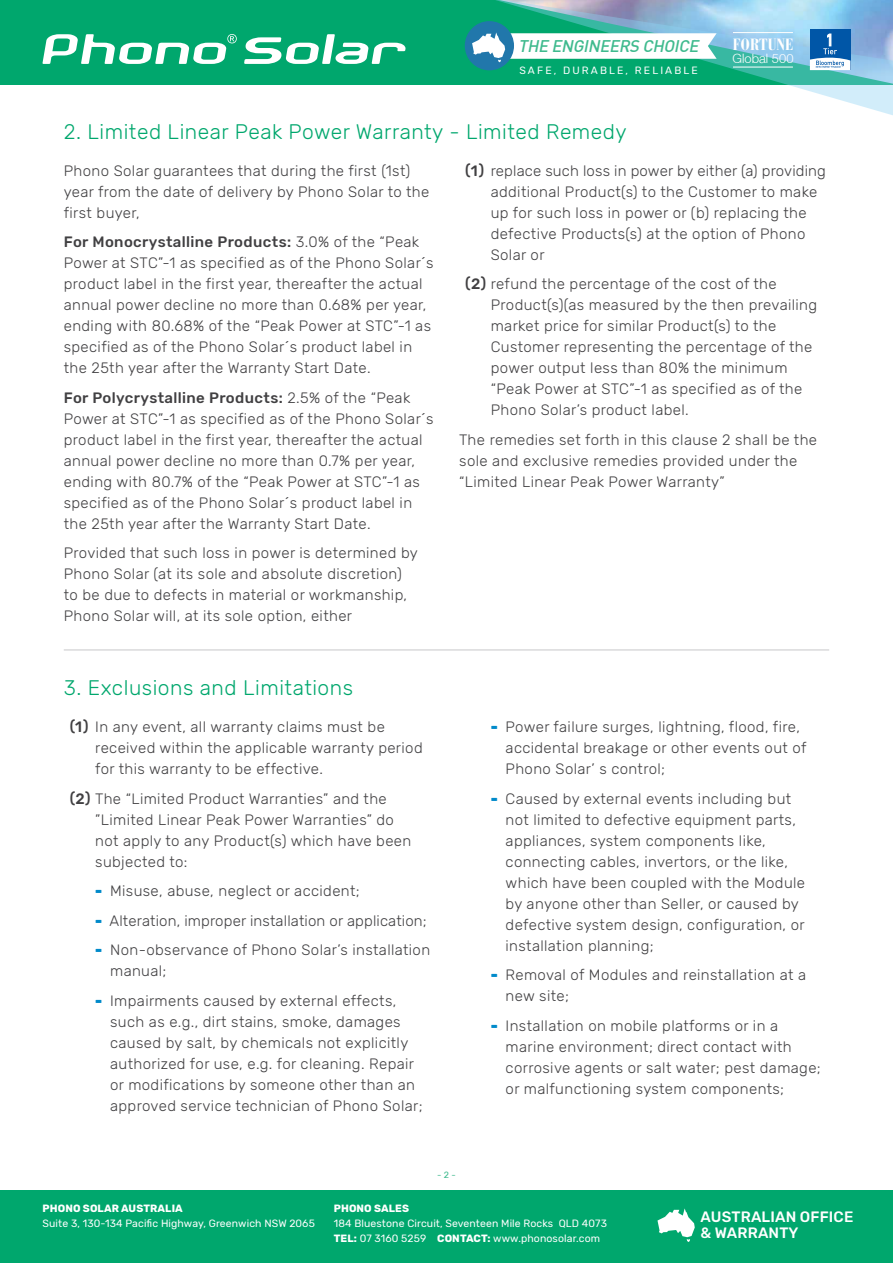
<style>
.page{position:relative;width:893px;height:1263px;background:#fff}
.page>*{position:absolute;margin:0;border:0;box-sizing:border-box;transform-origin:0 0}
.t1{font:300 21px "Rubik";letter-spacing:.025em;color:#00a76d}
.t2{font:italic 500 16.5px "DIN";color:#3fba8e}
.t3{font:700 condensed 16.2px "Bauer Bodoni";color:#fff}
.t4{font:300 15px/21px "Rubik";letter-spacing:.025em;color:#414042}
.t5{font:500 15px/16.5px "Rubik";letter-spacing:.01em;color:#fff}
.t6{font:300 12.9px "Helvetica Neue LT";color:#fff}
.t7{font:10.5px/15px "Rubik";letter-spacing:.01em;color:#fff}
.t8{font:700 10.5px "Rubik";letter-spacing:.01em;color:#fff}
.t9{font:10.5px "Rubik";letter-spacing:.2em;color:#fff}
.t10{font:9px "Rubik";color:#3fba8e}
.s1{font-weight:500}
.s2{font-weight:900;color:#008aca}
.s3{font-weight:700}
</style>
<div class="page">
<div style="left:0;top:0;width:893px;height:85px;background:#00a76d"></div>
<svg style="left:487px;top:0;width:406px;height:115px"></svg>
<svg style="left:244px;top:34px;width:162px;height:30px"></svg>
<svg style="left:42px;top:34px;width:195px;height:30px"></svg>
<div style="left:465px;top:21px;width:49px;height:49px;background:#2177ab;border-radius:50%"></div>
<svg style="left:472px;top:32px;width:245px;height:30px"></svg>
<div style="left:0;top:1191px;width:893px;height:72px;background:#00a76d"></div>
<div style="left:810px;top:30px;width:40px;height:40px;background:#0056a7"></div>
<svg style="left:810px;top:33px;width:40px;height:37px"></svg>
<hr style="left:733px;top:32px;width:60px;height:1px;background:#fff">
<hr style="left:733px;top:67px;width:60px;height:1px;background:#fff">
<svg style="left:657px;top:1208px;width:38px;height:34px"></svg>
<hr style="left:64px;top:650px;width:765px;height:1px;background:#c7c8ca">
<p class="t2" style="left:518px;top:35px;width:186px">THE ENGINEERS CHOICE</p>
<p class="t9" style="left:519px;top:64px;width:180px">SAFE, DURABLE, RELIABLE</p>
<h1 class="t1" style="left:64px;top:120px;width:564px">2. Limited Linear Peak Power Warranty - Limited Remedy</h1>
<p class="t3" style="left:733px;top:35px;width:62px">FORTUNE</p>
<p class="t6" style="left:733px;top:50px;width:62px">Global 500</p>
<p class="t4" style="left:64px;top:160px;width:367px">Phono Solar guarantees that during the first (1st) year from the date of delivery by Phono Solar to the first buyer,</p>
<p class="t4" style="left:64px;top:232px;width:371px"><span class="s1">For Monocrystalline Products:</span> 3.0% of the “Peak Power at STC”-1 as specified as of the Phono Solar´s product label in the first year, thereafter the actual annual power decline no more than 0.68% per year, ending with 80.68% of the “Peak Power at STC”-1 as specified as of the Phono Solar´s product label in the 25th year after the Warranty Start Date.</p>
<p class="t4" style="left:64px;top:387px;width:371px"><span class="s1">For Polycrystalline Products:</span> 2.5% of the “Peak Power at STC”-1 as specified as of the Phono Solar´s product label in the first year, thereafter the actual annual power decline no more than 0.7% per year, ending with 80.7% of the “Peak Power at STC”-1 as specified as of the Phono Solar´s product label in the 25th year after the Warranty Start Date.</p>
<p class="t4" style="left:64px;top:543px;width:356px">Provided that such loss in power is determined by Phono Solar (at its sole and absolute discretion) to be due to defects in material or workmanship, Phono Solar will, at its sole option, either</p>
<h1 class="t1" style="left:64px;top:676px;width:291px">3. Exclusions and Limitations</h1>
<p class="t4" style="left:95px;top:717px;width:329px;text-indent:-26px"><span class="s1">(1)</span> In any event, all warranty claims must be received within the applicable warranty period for this warranty to be effective.</p>
<p class="t4" style="left:95px;top:788px;width:318px;text-indent:-26px"><span class="s1">(2)</span> The “Limited Product Warranties” and the ”Limited Linear Peak Power Warranties” do not apply to any Product(s) which have been subjected to:</p>
<p class="t4" style="left:95px;top:881px;width:266px"><span class="s2">-</span> Misuse, abuse, neglect or accident;</p>
<p class="t4" style="left:95px;top:910px;width:333px"><span class="s2">-</span> Alteration, improper installation or application;</p>
<p class="t4" style="left:110px;top:940px;width:322px;text-indent:-15px"><span class="s2">-</span> Non-observance of Phono Solar’s installation manual;</p>
<p class="t4" style="left:110px;top:990px;width:314px;text-indent:-15px"><span class="s2">-</span> Impairments caused by external effects, such as e.g., dirt stains, smoke, damages caused by salt, by chemicals not explicitly authorized for use, e.g. for cleaning. Repair or modifications by someone other than an approved service technician of Phono Solar;</p>
<p class="t4" style="left:491px;top:160px;width:337px;text-indent:-26px"><span class="s1">(1)</span> replace such loss in power by either (a) providing additional Product(s) to the Customer to make up for such loss in power or (b) replacing the defective Products(s) at the option of Phono Solar or</p>
<p class="t4" style="left:491px;top:274px;width:328px;text-indent:-26px"><span class="s1">(2)</span> refund the percentage of the cost of the Product(s)(as measured by the then prevailing market price for similar Product(s) to the Customer representing the percentage of the power output less than 80% the minimum “Peak Power at STC”-1 as specified as of the Phono Solar’s product label.</p>
<p class="t4" style="left:459px;top:429px;width:359px">The remedies set forth in this clause 2 shall be the sole and exclusive remedies provided under the “Limited Linear Peak Power Warranty”</p>
<p class="t4" style="left:506px;top:717px;width:302px;text-indent:-15px"><span class="s2">-</span> Power failure surges, lightning, flood, fire, accidental breakage or other events out of<br>Phono Solar’ s control;</p>
<p class="t4" style="left:506px;top:788px;width:301px;text-indent:-15px"><span class="s2">-</span> Caused by external events including but not limited to defective equipment parts, appliances, system components like, connecting cables, invertors, or the like, which have been coupled with the Module by anyone other than Seller, or caused by defective system design, configuration, or installation planning;</p>
<p class="t4" style="left:506px;top:965px;width:302px;text-indent:-15px"><span class="s2">-</span> Removal of Modules and reinstallation at a new site;</p>
<p class="t4" style="left:506px;top:1015px;width:317px;text-indent:-15px"><span class="s2">-</span> Installation on mobile platforms or in a marine environment; direct contact with corrosive agents or salt water; pest damage; or malfunctioning system components;</p>
<p class="t10" style="left:437px;top:1169px;width:20px">- 2 -</p>
<p class="t8" style="left:334px;top:1202px;width:77px">PHONO SALES</p>
<p class="t7" style="left:334px;top:1216px;width:275px">184 Bluestone Circuit, Seventeen Mile Rocks QLD 4073<br><span class="s3">TEL:</span> 07 3160 5259 <span class="s3">CONTACT:</span> www.phonosolar.com</p>
<p class="t8" style="left:43px;top:1202px;width:142px">PHONO SOLAR AUSTRALIA</p>
<p class="t7" style="left:43px;top:1216px;width:274px">Suite 3, 130-134 Pacific Highway, Greenwich NSW 2065</p>
<p class="t5" style="left:701px;top:1209px;width:154px">AUSTRALIAN OFFICE &amp; WARRANTY</p>
</div>
